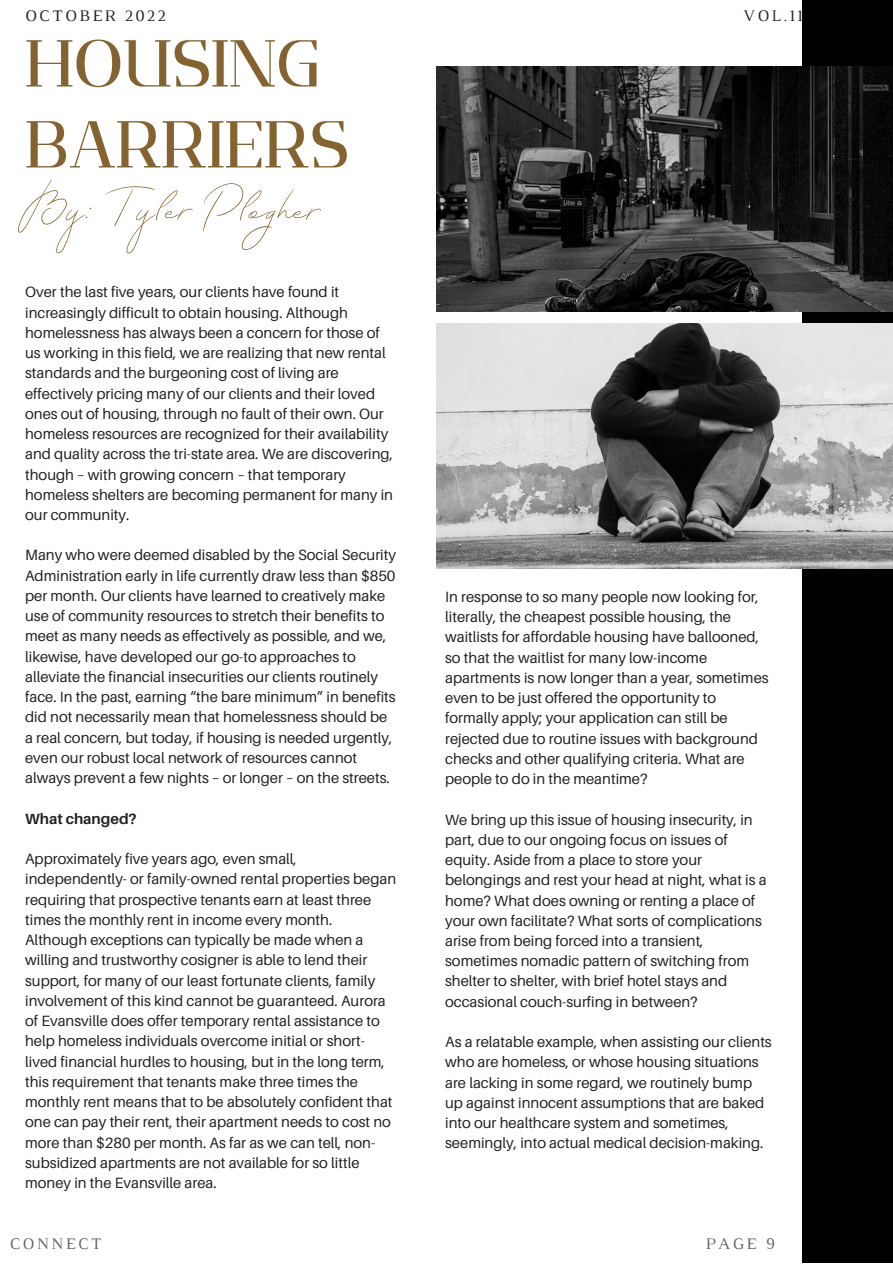
<style>
.page{position:relative;width:893px;height:1264px;background:#fff}
.page>*{position:absolute;margin:0;border:0;box-sizing:border-box;transform-origin:0 0}
.t1{font:66.15px/81px "Flatory Serif 400";color:#846330}
.t2{font:50.85px "MADE The Artist Script";color:#846330}
.t3{font:16.5px "Luthier";letter-spacing:.14em;color:#222}
.t4{font:16.5px "Luthier";letter-spacing:.14em;color:#666}
.t5{font:14.85px/20.2px "Aileron";color:#222}
.t6{font:700 14.85px "Aileron";color:#222}
</style>
<div class="page">
<div style="left:802px;top:0;width:90px;height:1262px;background:#000"></div>
<img style="left:436px;top:323px;width:456px;height:245px">
<img style="left:436px;top:67px;width:456px;height:245px">
<p class="t3" style="left:25px;top:10px;width:142px">OCTOBER 2022</p>
<h1 class="t1" style="left:25px;top:23px;width:325px">HOUSING<br>BARRIERS</h1>
<h2 class="t2" style="left:25px;top:176px;width:298px">By: Tyler Plogher</h2>
<p class="t5" style="left:25px;top:282px;width:369px">Over the last five years, our clients have found it increasingly difficult to obtain housing. Although homelessness has always been a concern for those of us working in this field, we are realizing that new rental standards and the burgeoning cost of living are effectively pricing many of our clients and their loved ones out of housing, through no fault of their own. Our homeless resources are recognized for their availability and quality across the tri-state area. We are discovering, though – with growing concern – that temporary homeless shelters are becoming permanent for many in our community.</p>
<p class="t5" style="left:25px;top:545px;width:372px">Many who were deemed disabled by the Social Security Administration early in life currently draw less than $850 per month. Our clients have learned to creatively make use of community resources to stretch their benefits to meet as many needs as effectively as possible, and we, likewise, have developed our go-to approaches to alleviate the financial insecurities our clients routinely face. In the past, earning “the bare minimum” in benefits did not necessarily mean that homelessness should be a real concern, but today, if housing is needed urgently, even our robust local network of resources cannot always prevent a few nights – or longer – on the streets.</p>
<p class="t6" style="left:25px;top:809px;width:113px">What changed?</p>
<p class="t5" style="left:25px;top:848px;width:372px">Approximately five years ago, even small, independently- or family-owned rental properties began requiring that prospective tenants earn at least three times the monthly rent in income every month.<br>Although exceptions can typically be made when a willing and trustworthy cosigner is able to lend their support, for many of our least fortunate clients, family involvement of this kind cannot be guaranteed. Aurora of Evansville does offer temporary rental assistance to help homeless individuals overcome initial or short&shy;lived financial hurdles to housing, but in the long term, this requirement that tenants make three times the monthly rent means that to be absolutely confident that one can pay their rent, their apartment needs to cost no more than $280 per month. As far as we can tell, non&shy;subsidized apartments are not available for so little money in the Evansville area.</p>
<p class="t4" style="left:10px;top:1237px;width:93px">CONNECT</p>
<p class="t3" style="left:743px;top:10px;width:61px">VOL.11</p>
<p class="t5" style="left:445px;top:586px;width:325px">In response to so many people now looking for, literally, the cheapest possible housing, the waitlists for affordable housing have ballooned, so that the waitlist for many low-income apartments is now longer than a year, sometimes even to be just offered the opportunity to formally apply; your application can still be rejected due to routine issues with background checks and other qualifying criteria. What are people to do in the meantime?</p>
<p class="t5" style="left:445px;top:809px;width:323px">We bring up this issue of housing insecurity, in part, due to our ongoing focus on issues of equity. Aside from a place to store your belongings and rest your head at night, what is a home? What does owning or renting a place of your own facilitate? What sorts of complications arise from being forced into a transient, sometimes nomadic pattern of switching from shelter to shelter, with brief hotel stays and occasional couch-surfing in between?</p>
<p class="t5" style="left:445px;top:1031px;width:328px">As a relatable example, when assisting our clients who are homeless, or whose housing situations are lacking in some regard, we routinely bump up against innocent assumptions that are baked into our healthcare system and sometimes, seemingly, into actual medical decision-making.</p>
<p class="t4" style="left:705px;top:1237px;width:71px">PAGE 9</p>
</div>
